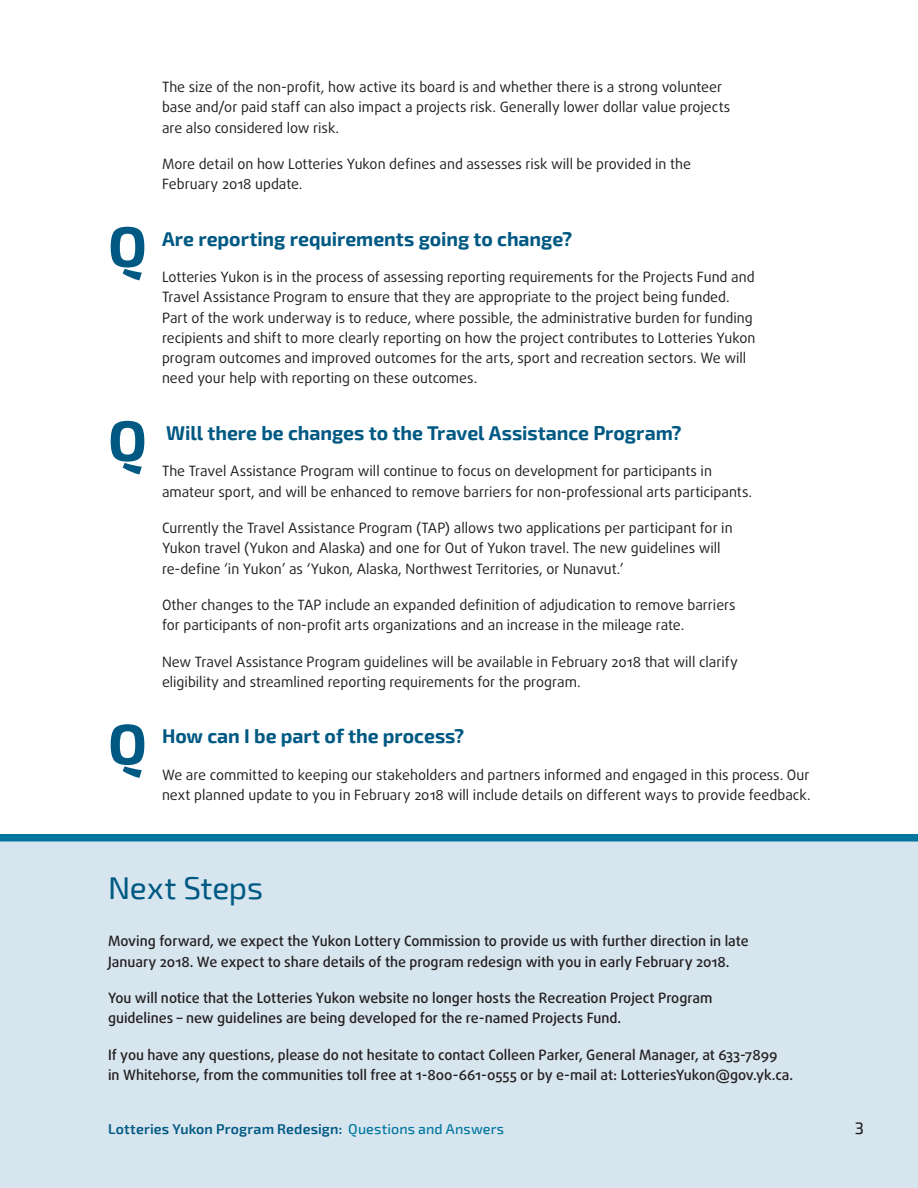
<style>
.page{position:relative;width:918px;height:1188px;background:#fff}
.page>*{position:absolute;margin:0;border:0;box-sizing:border-box;transform-origin:0 0}
.t1{font:700 57px "Exo 2";color:#005983}
.t2{font:31.5px "Exo 2";letter-spacing:-.005em;color:#005983}
.t3{font:700 19.5px "Exo 2";color:#005983}
.t4{font:500 16.5px "Exo 2";color:#231f20}
.t5{font:14.25px/20.2px "Daxline OT";color:#231f20}
.t6{font:500 14.25px/20.2px "Daxline OT";color:#231f20}
.t7{font:600 14.25px "Exo 2";letter-spacing:.01em;color:#005983}
.s1{font-weight:500;color:#01779e}
</style>
<div class="page">
<div style="left:0;top:842px;width:918px;height:346px;background:#d7e5ef"></div>
<div style="left:0;top:834px;width:918px;height:8px;background:#01779e"></div>
<p class="t5" style="left:162px;top:77px;width:570px">The size of the non-profit, how active its board is and whether there is a strong volunteer base and/or paid staff can also impact a projects risk. Generally lower dollar value projects are also considered low risk.</p>
<p class="t5" style="left:162px;top:154px;width:530px">More detail on how Lotteries Yukon defines and assesses risk will be provided in the<br>February 2018 update.</p>
<h1 class="t1" style="left:108px;top:213px;width:41px">Q</h1>
<h3 class="t3" style="left:162px;top:227px;width:412px">Are reporting requirements going to change?</h3>
<p class="t5" style="left:162px;top:267px;width:595px">Lotteries Yukon is in the process of assessing reporting requirements for the Projects Fund and Travel Assistance Program to ensure that they are appropriate to the project being funded.<br>Part of the work underway is to reduce, where possible, the administrative burden for funding recipients and shift to more clearly reporting on how the project contributes to Lotteries Yukon program outcomes and improved outcomes for the arts, sport and recreation sectors. We will need your help with reporting on these outcomes.</p>
<h1 class="t1" style="left:108px;top:407px;width:41px">Q</h1>
<h3 class="t3" style="left:166px;top:421px;width:517px">Will there be changes to the Travel Assistance Program?</h3>
<p class="t5" style="left:162px;top:461px;width:592px">The Travel Assistance Program will continue to focus on development for participants in amateur sport, and will be enhanced to remove barriers for non-professional arts participants.</p>
<p class="t5" style="left:162px;top:518px;width:572px">Currently the Travel Assistance Program (TAP) allows two applications per participant for in<br>Yukon travel (Yukon and Alaska) and one for Out of Yukon travel. The new guidelines will re-define ‘in Yukon’ as ‘Yukon, Alaska, Northwest Territories, or Nunavut.’</p>
<p class="t5" style="left:162px;top:595px;width:575px">Other changes to the TAP include an expanded definition of adjudication to remove barriers for participants of non-profit arts organizations and an increase in the mileage rate.</p>
<p class="t5" style="left:162px;top:652px;width:577px">New Travel Assistance Program guidelines will be available in February 2018 that will clarify eligibility and streamlined reporting requirements for the program.</p>
<h1 class="t1" style="left:108px;top:710px;width:41px">Q</h1>
<h3 class="t3" style="left:162px;top:725px;width:304px">How can I be part of the process?</h3>
<p class="t5" style="left:162px;top:765px;width:650px">We are committed to keeping our stakeholders and partners informed and engaged in this process. Our next planned update to you in February 2018 will include details on different ways to provide feedback.</p>
<h2 class="t2" style="left:108px;top:870px;width:157px">Next Steps</h2>
<p class="t6" style="left:108px;top:931px;width:642px">Moving forward, we expect the Yukon Lottery Commission to provide us with further direction in late<br>January 2018. We expect to share details of the program redesign with you in early February 2018.</p>
<p class="t6" style="left:108px;top:988px;width:606px">You will notice that the Lotteries Yukon website no longer hosts the Recreation Project Program guidelines – new guidelines are being developed for the re-named Projects Fund.</p>
<p class="t6" style="left:108px;top:1045px;width:687px">If you have any questions, please do not hesitate to contact Colleen Parker, General Manager, at 633-7899<br>in Whitehorse, from the communities toll free at 1-800-661-0555 or by e-mail at: LotteriesYukon@gov.yk.ca.</p>
<p class="t7" style="left:108px;top:1121px;width:398px">Lotteries Yukon Program Redesign: <span class="s1">Questions and Answers</span></p>
<p class="t4" style="left:855px;top:1119px;width:11px">3</p>
</div>
